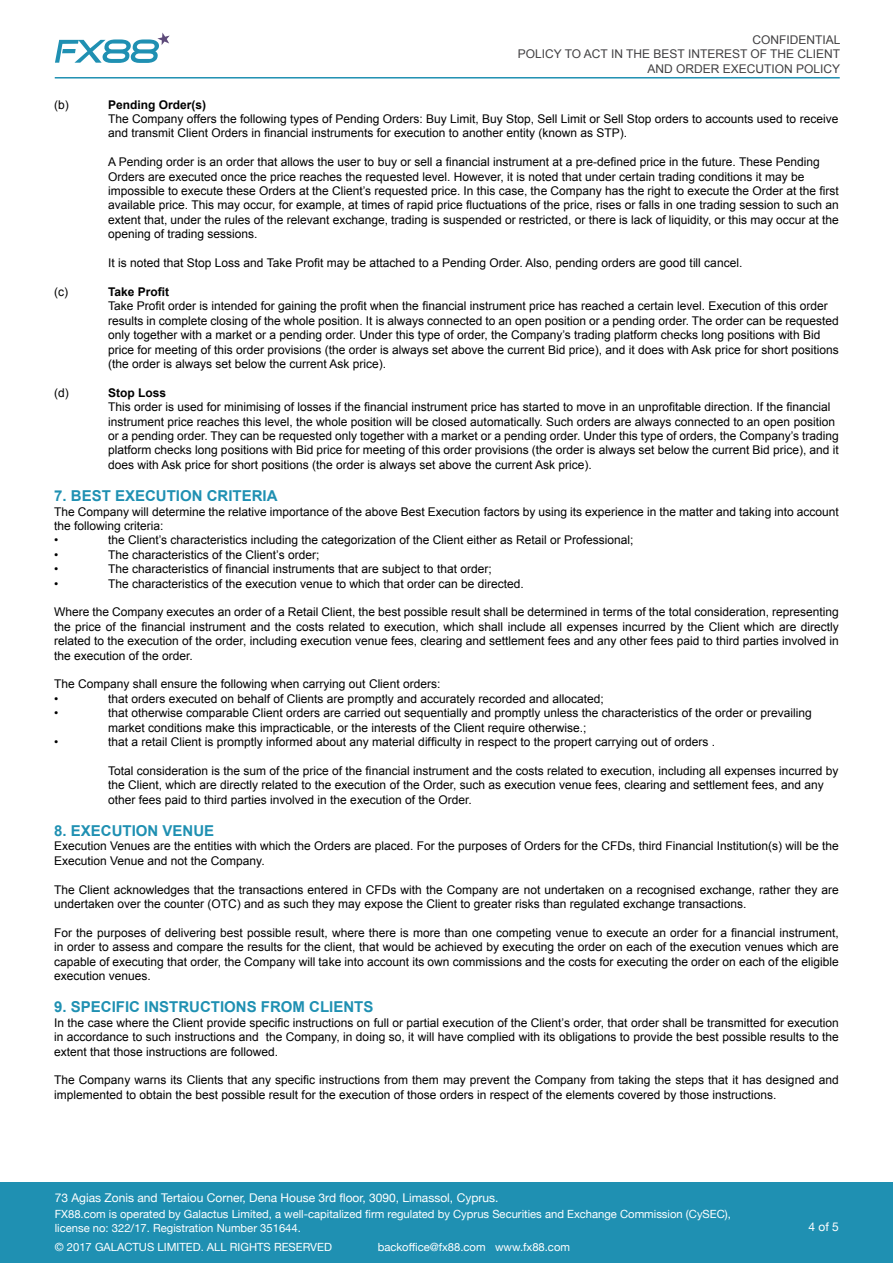
<style>
.page{position:relative;width:893px;height:1263px;background:#fff}
.page>*{position:absolute;margin:0;border:0;box-sizing:border-box;transform-origin:0 0}
.t1{font:700 15px "Arial";color:#1f90b2}
.t2{font:12px/14.4px "Arial";color:#000}
.t3{font:12px/14.4px "Arial";color:#414042;text-align:right}
.t4{font:12px "Helvetica Neue";color:#fff}
.t5{font:700 12px "Arial";color:#000}
.t6{font:11.25px/13.5px "Helvetica Neue";color:#fff}
</style>
<div class="page">
<hr style="left:55px;top:77px;width:785px;height:2px;background:#1f90b2">
<div style="left:0;top:1182px;width:893px;height:81px;background:#1f90b2"></div>
<svg style="left:55px;top:33px;width:115px;height:30px"></svg>
<p class="t3" style="left:518px;top:33px;width:324px">CONFIDENTIAL<br>POLICY TO ACT IN THE BEST INTEREST OF THE CLIENT<br>AND ORDER EXECUTION POLICY</p>
<p class="t2" style="left:54px;top:97px;width:16px">(b)</p>
<p class="t5" style="left:108px;top:97px;width:100px">Pending Order(s)</p>
<p class="t2" style="left:108px;top:112px;width:732px">The Company offers the following types of Pending Orders: Buy Limit, Buy Stop, Sell Limit or Sell Stop orders to accounts used to receive and transmit Client Orders in financial instruments for execution to another entity (known as STP).</p>
<p class="t2" style="left:108px;top:155px;width:732px">A Pending order is an order that allows the user to buy or sell a financial instrument at a pre-defined price in the future. These Pending Orders are executed once the price reaches the requested level. However, it is noted that under certain trading conditions it may be impossible to execute these Orders at the Client’s requested price. In this case, the Company has the right to execute the Order at the first available price. This may occur, for example, at times of rapid price fluctuations of the price, rises or falls in one trading session to such an extent that, under the rules of the relevant exchange, trading is suspended or restricted, or there is lack of liquidity, or this may occur at the opening of trading sessions.</p>
<p class="t2" style="left:108px;top:256px;width:636px">It is noted that Stop Loss and Take Profit may be attached to a Pending Order. Also, pending orders are good till cancel.</p>
<p class="t2" style="left:54px;top:285px;width:15px">(c)</p>
<p class="t5" style="left:108px;top:284px;width:63px">Take Profit</p>
<p class="t2" style="left:108px;top:299px;width:732px">Take Profit order is intended for gaining the profit when the financial instrument price has reached a certain level. Execution of this order results in complete closing of the whole position. It is always connected to an open position or a pending order. The order can be requested only together with a market or a pending order. Under this type of order, the Company’s trading platform checks long positions with Bid price for meeting of this order provisions (the order is always set above the current Bid price), and it does with Ask price for short positions (the order is always set below the current Ask price).</p>
<p class="t2" style="left:54px;top:385px;width:16px">(d)</p>
<p class="t5" style="left:108px;top:385px;width:60px">Stop Loss</p>
<p class="t2" style="left:108px;top:400px;width:732px">This order is used for minimising of losses if the financial instrument price has started to move in an unprofitable direction. If the financial instrument price reaches this level, the whole position will be closed automatically. Such orders are always connected to an open position or a pending order. They can be requested only together with a market or a pending order. Under this type of orders, the Company’s trading platform checks long positions with Bid price for meeting of this order provisions (the order is always set below the current Bid price), and it does with Ask price for short positions (the order is always set above the current Ask price).</p>
<p class="t1" style="left:54px;top:486px;width:225px">7. BEST EXECUTION CRITERIA</p>
<p class="t2" style="left:54px;top:504px;width:786px">The Company will determine the relative importance of the above Best Execution factors by using its experience in the matter and taking into account the following criteria:<br>•</p>
<p class="t2" style="left:108px;top:533px;width:527px">the Client’s characteristics including the categorization of the Client either as Retail or Professional;</p>
<p class="t2" style="left:54px;top:547px;width:6px">•</p>
<p class="t2" style="left:108px;top:547px;width:213px">The characteristics of the Client’s order;</p>
<p class="t2" style="left:54px;top:562px;width:6px">•</p>
<p class="t2" style="left:108px;top:562px;width:385px">The characteristics of financial instruments that are subject to that order;</p>
<p class="t2" style="left:54px;top:576px;width:6px">•</p>
<p class="t2" style="left:108px;top:576px;width:417px">The characteristics of the execution venue to which that order can be directed.</p>
<p class="t2" style="left:54px;top:605px;width:786px;text-align:justify">Where the Company executes an order of a Retail Client, the best possible result shall be determined in terms of the total consideration, representing the price of the financial instrument and the costs related to execution, which shall include all expenses incurred by the Client which are directly related to the execution of the order, including execution venue fees, clearing and settlement fees and any other fees paid to third parties involved in the execution of the order.</p>
<p class="t2" style="left:54px;top:677px;width:388px">The Company shall ensure the following when carrying out Client orders: •</p>
<p class="t2" style="left:108px;top:691px;width:497px">that orders executed on behalf of Clients are promptly and accurately recorded and allocated;</p>
<p class="t2" style="left:54px;top:706px;width:6px">•</p>
<p class="t2" style="left:108px;top:706px;width:705px">that otherwise comparable Client orders are carried out sequentially and promptly unless the characteristics of the order or prevailing market conditions make this impracticable, or the interests of the Client require otherwise.;</p>
<p class="t2" style="left:54px;top:735px;width:6px">•</p>
<p class="t2" style="left:108px;top:735px;width:608px">that a retail Client is promptly informed about any material difficulty in respect to the propert carrying out of orders .</p>
<p class="t2" style="left:108px;top:763px;width:732px">Total consideration is the sum of the price of the financial instrument and the costs related to execution, including all expenses incurred by the Client, which are directly related to the execution of the Order, such as execution venue fees, clearing and settlement fees, and any other fees paid to third parties involved in the execution of the Order.</p>
<p class="t1" style="left:54px;top:821px;width:162px">8. EXECUTION VENUE</p>
<p class="t2" style="left:54px;top:839px;width:786px">Execution Venues are the entities with which the Orders are placed. For the purposes of Orders for the CFDs, third Financial Institution(s) will be the<br>Execution Venue and not the Company.</p>
<p class="t2" style="left:54px;top:882px;width:786px">The Client acknowledges that the transactions entered in CFDs with the Company are not undertaken on a recognised exchange, rather they are undertaken over the counter (OTC) and as such they may expose the Client to greater risks than regulated exchange transactions.</p>
<p class="t2" style="left:54px;top:925px;width:786px;text-align:justify">For the purposes of delivering best possible result, where there is more than one competing venue to execute an order for a financial instrument, in order to assess and compare the results for the client, that would be achieved by executing the order on each of the execution venues which are capable of executing that order, the Company will take into account its own commissions and the costs for executing the order on each of the eligible execution venues.</p>
<p class="t1" style="left:54px;top:997px;width:321px">9. SPECIFIC INSTRUCTIONS FROM CLIENTS</p>
<p class="t2" style="left:54px;top:1015px;width:786px;text-align:justify">In the case where the Client provide specific instructions on full or partial execution of the Client’s order, that order shall be transmitted for execution in accordance to such instructions and the Company, in doing so, it will have complied with its obligations to provide the best possible results to the extent that those instructions are followed.</p>
<p class="t2" style="left:54px;top:1073px;width:786px">The Company warns its Clients that any specific instructions from them may prevent the Company from taking the steps that it has designed and implemented to obtain the best possible result for the execution of those orders in respect of the elements covered by those instructions.</p>
<p class="t4" style="left:55px;top:1188px;width:445px">73 Agias Zonis and Tertaiou Corner, Dena House 3rd floor, 3090, Limassol, Cyprus.</p>
<p class="t6" style="left:55px;top:1208px;width:678px">FX88.com is operated by Galactus Limited, a well-capitalized firm regulated by Cyprus Securities and Exchange Commission (CySEC), license no: 322/17. Registration Number 351644.</p>
<p class="t6" style="left:55px;top:1241px;width:279px">© 2017 GALACTUS LIMITED. ALL RIGHTS RESERVED</p>
<p class="t6" style="left:378px;top:1241px;width:194px">backoffice@fx88.com www.fx88.com</p>
<p class="t4" style="left:808px;top:1218px;width:32px">4 of 5</p>
</div>
